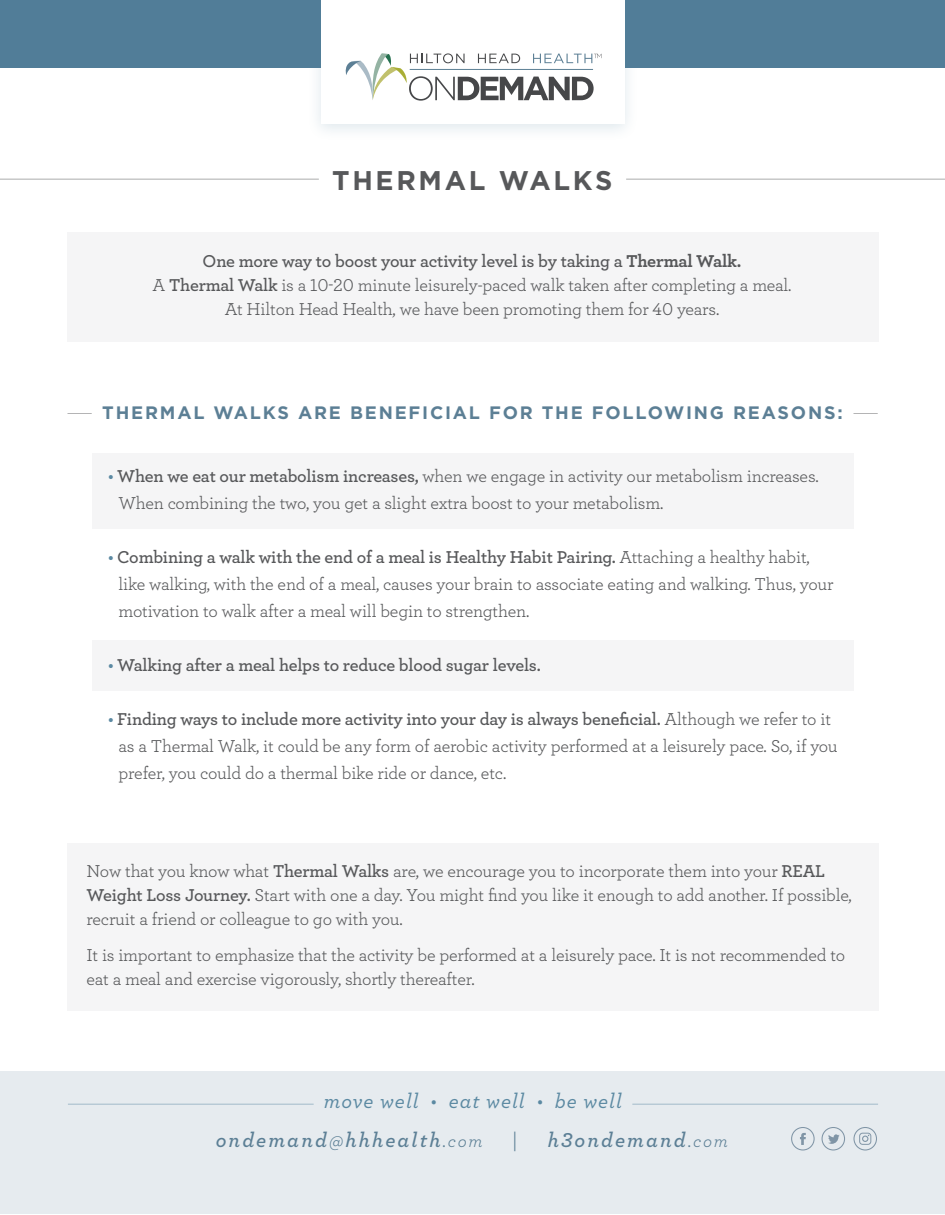
<style>
.page{position:relative;width:945px;height:1215px;background:#fff}
.page>*{position:absolute;margin:0;border:0;box-sizing:border-box;transform-origin:0 0}
.t1{font:700 27px "Gotham";letter-spacing:.1em;color:#57585a}
.t2{font:italic 600 21px "Archer";letter-spacing:.1em;color:#5c7f95}
.t3{font:italic 500 21px "Archer";letter-spacing:.05em;color:#5b89a2}
.t4{font:italic 21px "Archer";color:#5c7f95}
.t5{font:18px/24px "Archer";letter-spacing:-.01em;color:#57585a}
.t6{font:600 18px "Archer";letter-spacing:-.015em;color:#57585a}
.t7{font:700 18px "Gotham";letter-spacing:.1em;color:#5c7f95}
.s1{font-weight:700}
.s2{font-weight:600}
.s3{font-weight:600;color:#5b89a2}
.s4{color:#5b89a2}
.s5{font-weight:400}
.s6{font-weight:400;font-size:18px}
</style>
<div class="page">
<div style="left:0;top:1071px;width:945px;height:143px;background:#e6ebef"></div>
<hr style="left:0;top:179px;width:319px;height:1px;background:#57585a">
<hr style="left:626px;top:179px;width:319px;height:1px;background:#57585a">
<div style="left:67px;top:232px;width:811px;height:110px;background:#f5f5f6"></div>
<div style="left:92px;top:453px;width:761px;height:76px;background:#f5f5f6"></div>
<div style="left:92px;top:640px;width:761px;height:51px;background:#f5f5f6"></div>
<div style="left:67px;top:843px;width:811px;height:168px;background:#f5f5f6"></div>
<hr style="left:68px;top:1104px;width:246px;height:1px;background:#5b89a2">
<hr style="left:632px;top:1104px;width:246px;height:1px;background:#5b89a2">
<svg style="left:791px;top:1127px;width:24px;height:24px"></svg>
<svg style="left:822px;top:1127px;width:23px;height:24px"></svg>
<svg style="left:853px;top:1127px;width:24px;height:24px"></svg>
<div style="left:0;top:1px;width:945px;height:67px;background:#517d98"></div>
<div style="left:306px;top:0;width:332px;height:142px;background:#5b89a2;opacity:.2"></div>
<div style="left:321px;top:1px;width:303px;height:123px;background:#fff"></div>
<svg style="left:345px;top:53px;width:256px;height:48px"></svg>
<svg style="left:853px;top:413px;width:25px;height:1px"></svg>
<svg style="left:67px;top:413px;width:25px;height:1px"></svg>
<p class="t1" style="left:332px;top:164px;width:282px">THERMAL WALKS</p>
<p class="t6" style="left:203px;top:248px;width:540px">One more way to boost your activity level is by taking a <span class="s1">Thermal Walk.</span></p>
<p class="t5" style="left:153px;top:273px;width:640px">A <span class="s2">Thermal Walk</span> is a 10-20 minute leisurely-paced walk taken after completing a meal.</p>
<p class="t5" style="left:225px;top:297px;width:496px">At Hilton Head Health, we have been promoting them for 40 years.</p>
<p class="t7" style="left:102px;top:402px;width:742px">THERMAL WALKS ARE BENEFICIAL FOR THE FOLLOWING REASONS:</p>
<p class="t5" style="left:108px;top:463px;width:712px"><span class="s3">•</span> <span class="s2">When we eat our metabolism increases,</span> when we engage in activity our metabolism increases.</p>
<p class="t5" style="left:118px;top:490px;width:546px">When combining the two, you get a slight extra boost to your metabolism.</p>
<p class="t6" style="left:108px;top:543px;width:703px"><span class="s4">•</span> Combining a walk with the end of a meal is Healthy Habit Pairing. <span class="s5">Attaching a healthy habit,</span></p>
<p class="t5" style="left:118px;top:571px;width:717px">like walking, with the end of a meal, causes your brain to associate eating and walking. Thus, your</p>
<p class="t5" style="left:118px;top:598px;width:412px">motivation to walk after a meal will begin to strengthen.</p>
<p class="t6" style="left:108px;top:651px;width:434px"><span class="s4">•</span> Walking after a meal helps to reduce blood sugar levels.</p>
<p class="t6" style="left:108px;top:705px;width:725px"><span class="s4">•</span> Finding ways to include more activity into your day is always beneficial. <span class="s5">Although we refer to it</span></p>
<p class="t5" style="left:118px;top:733px;width:721px">as a Thermal Walk, it could be any form of aerobic activity performed at a leisurely pace. So, if you</p>
<p class="t5" style="left:118px;top:760px;width:389px">prefer, you could do a thermal bike ride or dance, etc.</p>
<p class="t5" style="left:87px;top:858px;width:767px">Now that you know what <span class="s2">Thermal Walks</span> are, we encourage you to incorporate them into your <span class="s2">REAL<br>Weight Loss Journey.</span> Start with one a day. You might find you like it enough to add another. If possible, recruit a friend or colleague to go with you.</p>
<p class="t5" style="left:87px;top:942px;width:760px">It is important to emphasize that the activity be performed at a leisurely pace. It is not recommended to eat a meal and exercise vigorously, shortly thereafter.</p>
<p class="t3" style="left:324px;top:1085px;width:300px">move well • eat well • be well</p>
<p class="t2" style="left:216px;top:1124px;width:268px">ondemand<span class="s6">@</span>hhhealth<span class="s6">.com</span></p>
<p class="t4" style="left:512px;top:1125px;width:7px">|</p>
<p class="t2" style="left:548px;top:1124px;width:182px">h3ondemand<span class="s6">.com</span></p>
</div>
